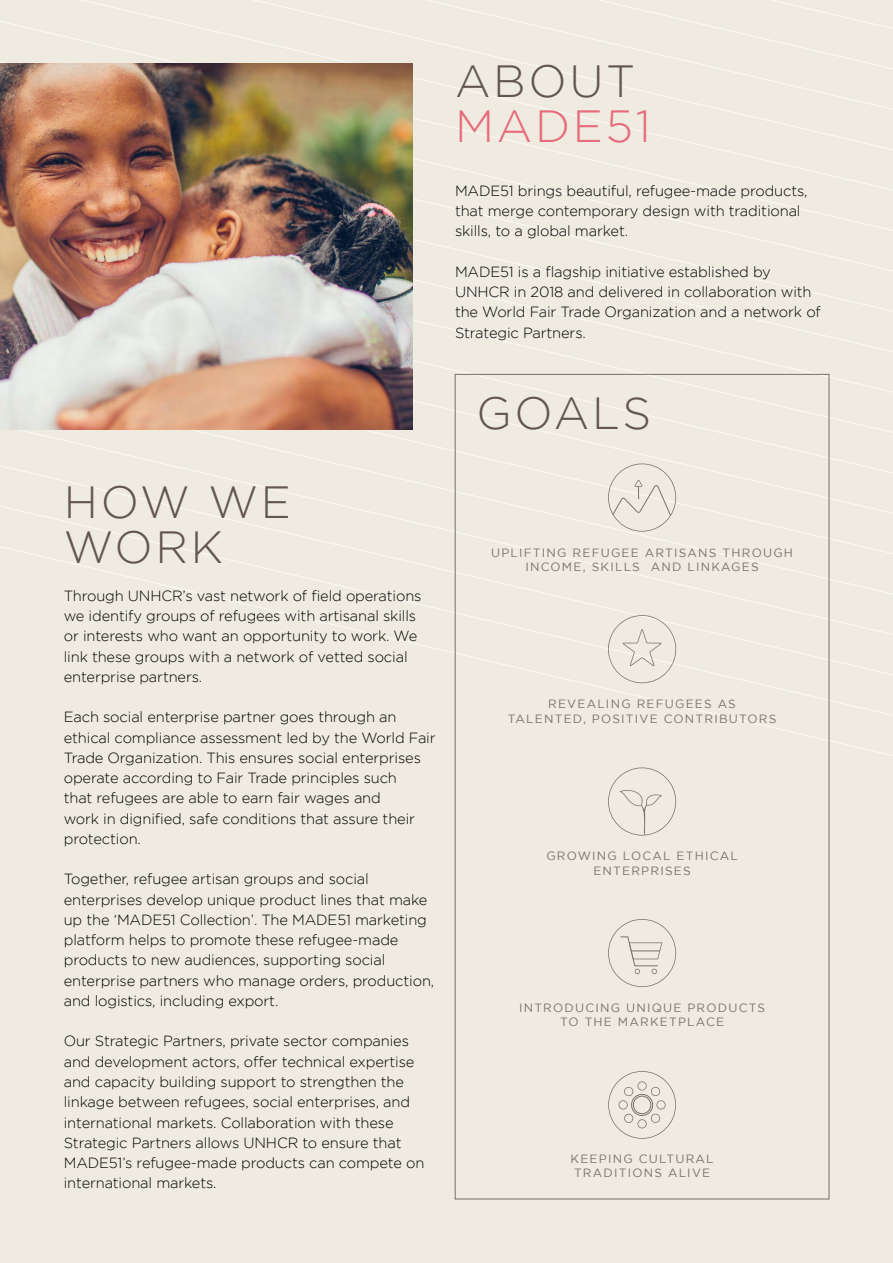
<style>
.page{position:relative;width:893px;height:1263px;background:#fff}
.page>*{position:absolute;margin:0;border:0;box-sizing:border-box;transform-origin:0 0}
.t1{font:300 45px/45px "Gotham";letter-spacing:.06em;color:#63554f}
.t2{font:300 45px "Gotham";letter-spacing:.06em;color:#e76b7c}
.t3{font:300 14.7px/20.2px "Gotham";letter-spacing:-.01em;color:#000}
.t4{font:12px/14.4px "Gotham";letter-spacing:.1em;color:#7c716b;text-align:center}
</style>
<div class="page">
<div style="left:0;top:895px;width:893px;height:368px;background:#efebe0"></div>
<div style="left:0;top:2px;width:893px;height:40px;background:#efebe0"></div>
<div style="left:0;top:42px;width:893px;height:40px;background:#efebe0"></div>
<div style="left:412px;top:82px;width:481px;height:41px;background:#efebe0"></div>
<div style="left:412px;top:123px;width:481px;height:40px;background:#efebe0"></div>
<div style="left:412px;top:163px;width:481px;height:40px;background:#efebe0"></div>
<div style="left:412px;top:203px;width:481px;height:41px;background:#efebe0"></div>
<div style="left:412px;top:244px;width:481px;height:40px;background:#efebe0"></div>
<div style="left:412px;top:284px;width:481px;height:41px;background:#efebe0"></div>
<div style="left:0;top:325px;width:893px;height:570px;background:#efebe0"></div>
<img style="left:0;top:64px;width:412px;height:365px">
<svg style="left:608px;top:767px;width:68px;height:68px"></svg>
<svg style="left:606px;top:615px;width:72px;height:68px"></svg>
<svg style="left:608px;top:919px;width:68px;height:68px"></svg>
<svg style="left:608px;top:463px;width:68px;height:69px"></svg>
<svg style="left:608px;top:1071px;width:68px;height:68px"></svg>
<h1 class="t1" style="left:455px;top:58px;width:182px">ABOUT</h1>
<h1 class="t2" style="left:455px;top:101px;width:197px">MADE51</h1>
<p class="t3" style="left:455px;top:180px;width:354px">MADE51 brings beautiful, refugee-made products, that merge contemporary design with traditional skills, to a global market.</p>
<p class="t3" style="left:455px;top:261px;width:367px">MADE51 is a flagship initiative established by UNHCR in 2018 and delivered in collaboration with the World Fair Trade Organization and a network of Strategic Partners.</p>
<h1 class="t1" style="left:64px;top:479px;width:229px">HOW WE<br>WORK</h1>
<p class="t3" style="left:64px;top:585px;width:359px">Through UNHCR’s vast network of field operations we identify groups of refugees with artisanal skills or interests who want an opportunity to work. We link these groups with a network of vetted social enterprise partners.</p>
<p class="t3" style="left:64px;top:707px;width:373px">Each social enterprise partner goes through an ethical compliance assessment led by the World Fair Trade Organization. This ensures social enterprises operate according to Fair Trade principles such<br>that refugees are able to earn fair wages and<br>work in dignified, safe conditions that assure their protection.</p>
<p class="t3" style="left:64px;top:869px;width:372px">Together, refugee artisan groups and social enterprises develop unique product lines that make up the ‘MADE51 Collection’. The MADE51 marketing platform helps to promote these refugee-made products to new audiences, supporting social enterprise partners who manage orders, production, and logistics, including export.</p>
<p class="t3" style="left:64px;top:1031px;width:362px">Our Strategic Partners, private sector companies and development actors, offer technical expertise and capacity building support to strengthen the linkage between refugees, social enterprises, and international markets. Collaboration with these Strategic Partners allows UNHCR to ensure that MADE51’s refugee-made products can compete on international markets.</p>
<h1 class="t1" style="left:477px;top:390px;width:176px">GOALS</h1>
<p class="t4" style="left:491px;top:545px;width:303px">UPLIFTING REFUGEE ARTISANS THROUGH<br>INCOME, SKILLS AND LINKAGES</p>
<p class="t4" style="left:508px;top:697px;width:270px">REVEALING REFUGEES AS<br>TALENTED, POSITIVE CONTRIBUTORS</p>
<p class="t4" style="left:546px;top:849px;width:193px">GROWING LOCAL ETHICAL<br>ENTERPRISES</p>
<p class="t4" style="left:519px;top:1000px;width:248px">INTRODUCING UNIQUE PRODUCTS<br>TO THE MARKETPLACE</p>
<p class="t4" style="left:571px;top:1151px;width:145px;text-align:left">KEEPING CULTURAL<br>TRADITIONS ALIVE</p>
</div>
